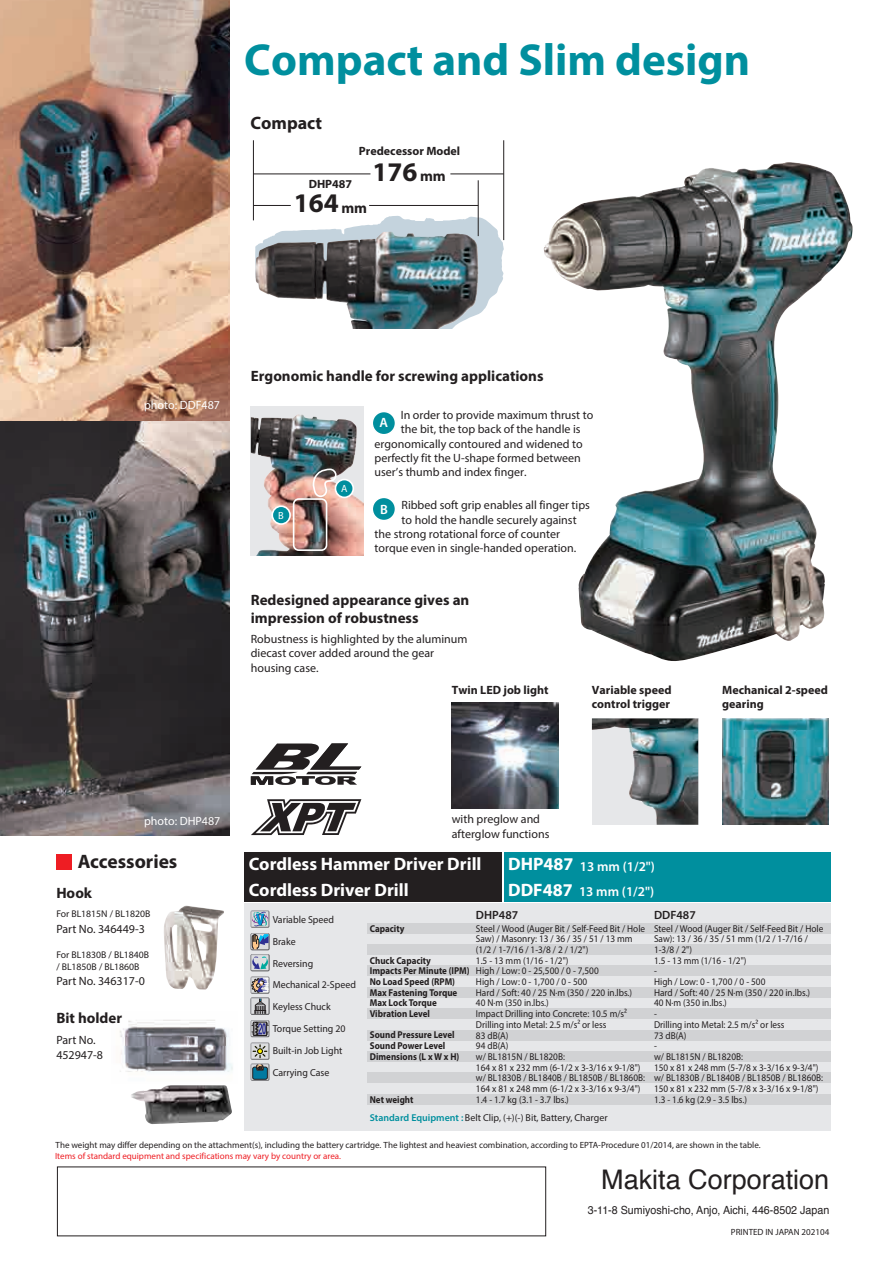
<style>
.page{position:relative;width:893px;height:1263px;background:#fff}
.page>*{position:absolute;margin:0;border:0;box-sizing:border-box;transform-origin:0 0}
.t1{font:700 45px "Myriad Pro";color:#008f9e}
.t2{font:27px "Helvetica";color:#231f20}
.t3{font:700 27px "Myriad Pro";color:#231f20}
.t4{font:700 19.5px "Myriad Pro";color:#231f20}
.t5{font:700 18px "Myriad Pro";color:#fff}
.t6{font:700 18px "Myriad Pro";color:#231f20}
.t7{font:700 15px/18px "Myriad Pro";color:#231f20}
.t8{font:600 13.5px "Myriad Pro";color:#fff}
.t9{font:12px/14.4px "Myriad Pro";color:#231f20}
.t10{font:700 12px/14.4px "Myriad Pro";color:#231f20}
.t11{font:12px "Myriad Pro";color:#fff}
.t12{font:600 12px "Myriad Pro";color:#231f20}
.t13{font:11.25px "Helvetica";color:#231f20;scale:.95 1}
.t14{font:10.35px "Myriad Pro";color:#fff}
.t15{font:10.2px/21.8px "Myriad Pro";color:#231f20}
.t16{font:10.05px/10.6px "Myriad Pro";color:#231f20;scale:.93 1}
.t17{font:700 10.05px/10.6px "Myriad Pro";color:#231f20;scale:.9 1}
.t18{font:9.9px "Myriad Pro";color:#231f20}
.t19{font:9.75px/12px "Myriad Pro";color:#231f20}
.t20{font:italic 9px "Myriad Pro";color:#231f20}
.t21{font:9px "Myriad Pro";color:#ee1d23}
.t22{font:9px "Myriad Pro";color:#231f20}
.s1{font-size:15px}
.s2{font-weight:700;font-size:18px}
.s3{font-weight:600;color:#008f9e}
</style>
<div class="page">
<div style="left:244px;top:877px;width:258px;height:25px;background:#231f20"></div>
<div style="left:504px;top:877px;width:327px;height:25px;background:#008f9e"></div>
<div style="left:244px;top:852px;width:258px;height:24px;background:#231f20"></div>
<div style="left:504px;top:852px;width:327px;height:24px;background:#008f9e"></div>
<div style="left:244px;top:904px;width:587px;height:227px;background:#e6e7e9"></div>
<div style="left:367px;top:923px;width:464px;height:10px;background:#d1d2d4"></div>
<div style="left:367px;top:944px;width:464px;height:11px;background:#d1d2d4"></div>
<div style="left:367px;top:965px;width:464px;height:11px;background:#d1d2d4"></div>
<div style="left:367px;top:987px;width:464px;height:10px;background:#d1d2d4"></div>
<div style="left:367px;top:1008px;width:464px;height:11px;background:#d1d2d4"></div>
<div style="left:367px;top:1030px;width:464px;height:10px;background:#d1d2d4"></div>
<div style="left:367px;top:1051px;width:464px;height:11px;background:#d1d2d4"></div>
<div style="left:367px;top:1072px;width:464px;height:11px;background:#d1d2d4"></div>
<div style="left:367px;top:1094px;width:464px;height:10px;background:#d1d2d4"></div>
<img style="left:543px;top:162px;width:283px;height:499px">
<img style="left:452px;top:702px;width:106px;height:107px">
<img style="left:592px;top:718px;width:106px;height:107px">
<img style="left:722px;top:718px;width:106px;height:106px">
<img style="left:119px;top:1020px;width:114px;height:52px">
<img style="left:131px;top:1085px;width:101px;height:39px">
<img style="left:164px;top:906px;width:60px;height:83px">
<img style="left:0;top:0;width:230px;height:835px">
<svg style="left:280px;top:216px;width:224px;height:98px"></svg>
<img style="left:255px;top:232px;width:223px;height:97px">
<div style="left:251px;top:407px;width:113px;height:149px;background:#e6e7e9"></div>
<img style="left:251px;top:414px;width:113px;height:142px">
<svg style="left:312px;top:467px;width:25px;height:31px"></svg>
<div style="left:272px;top:506px;width:18px;height:18px;background:#008f9e;border-radius:50%"></div>
<div style="left:271px;top:505px;width:20px;height:20px;border:2px solid #fff;border-radius:50%"></div>
<div style="left:335px;top:479px;width:18px;height:18px;background:#008f9e;border-radius:50%"></div>
<div style="left:335px;top:479px;width:19px;height:19px;border:2px solid #fff;border-radius:50%"></div>
<div style="left:293px;top:498px;width:34px;height:53px;border:2px solid #fff;border-radius:5px"></div>
<svg style="left:251px;top:911px;width:18px;height:17px"></svg>
<svg style="left:251px;top:911px;width:18px;height:16px"></svg>
<svg style="left:251px;top:933px;width:18px;height:38px"></svg>
<svg style="left:251px;top:998px;width:18px;height:17px"></svg>
<svg style="left:251px;top:977px;width:18px;height:37px"></svg>
<svg style="left:251px;top:1020px;width:18px;height:17px"></svg>
<svg style="left:251px;top:1064px;width:18px;height:17px"></svg>
<svg style="left:251px;top:1043px;width:18px;height:37px"></svg>
<div style="left:56px;top:854px;width:16px;height:15px;background:#ee1d23"></div>
<div style="left:372px;top:497px;width:23px;height:24px;background:#008f9e;border-radius:50%"></div>
<div style="left:372px;top:497px;width:24px;height:24px;border:2px solid #fff;border-radius:50%"></div>
<div style="left:372px;top:411px;width:23px;height:24px;background:#008f9e;border-radius:50%"></div>
<div style="left:372px;top:411px;width:24px;height:24px;border:2px solid #fff;border-radius:50%"></div>
<hr style="left:253px;top:140px;width:1px;height:80px;background:#231f20">
<hr style="left:478px;top:180px;width:1px;height:56px;background:#231f20">
<hr style="left:503px;top:140px;width:1px;height:100px;background:#231f20">
<hr style="left:253px;top:205px;width:38px;height:1px;background:#231f20">
<hr style="left:369px;top:205px;width:109px;height:1px;background:#231f20">
<hr style="left:253px;top:174px;width:117px;height:1px;background:#231f20">
<hr style="left:450px;top:174px;width:54px;height:1px;background:#231f20">
<svg style="left:251px;top:743px;width:110px;height:42px"></svg>
<svg style="left:251px;top:799px;width:110px;height:36px"></svg>
<h1 class="t1" style="left:244px;top:30px;width:507px">Compact and Slim design</h1>
<h3 class="t6" style="left:250px;top:112px;width:73px">Compact</h3>
<p class="t10" style="left:359px;top:144px;width:103px">Predecessor Model</p>
<h2 class="t3" style="left:373px;top:154px;width:75px">176 <span class="s1">mm</span></h2>
<p class="t10" style="left:309px;top:177px;width:45px">DHP487</p>
<h2 class="t3" style="left:294px;top:186px;width:75px">164 <span class="s1">mm</span></h2>
<p class="t11" style="left:144px;top:398px;width:77px">photo: DDF487</p>
<h3 class="t7" style="left:251px;top:367px;width:294px">Ergonomic handle for screwing applications</h3>
<p class="t9" style="left:401px;top:407px;width:194px">In order to provide maximum thrust to</p>
<p class="t9" style="left:401px;top:422px;width:181px">the bit, the top back of the handle is</p>
<p class="t9" style="left:375px;top:436px;width:210px">ergonomically contoured and widened to</p>
<p class="t9" style="left:375px;top:451px;width:208px">perfectly fit the U-shape formed between</p>
<p class="t9" style="left:375px;top:465px;width:153px">user’s thumb and index finger.</p>
<h3 class="t8" style="left:380px;top:414px;width:10px">A</h3>
<p class="t14" style="left:278px;top:509px;width:7px">B</p>
<p class="t14" style="left:341px;top:482px;width:8px">A</p>
<p class="t9" style="left:402px;top:498px;width:190px">Ribbed soft grip enables all finger tips</p>
<p class="t9" style="left:402px;top:512px;width:177px">to hold the handle securely against</p>
<p class="t9" style="left:375px;top:526px;width:187px">the strong rotational force of counter</p>
<p class="t9" style="left:375px;top:541px;width:203px">torque even in single-handed operation.</p>
<h3 class="t8" style="left:380px;top:500px;width:9px">B</h3>
<h3 class="t7" style="left:251px;top:591px;width:220px">Redesigned appearance gives an impression of robustness</h3>
<p class="t9" style="left:251px;top:631px;width:218px">Robustness is highlighted by the aluminum diecast cover added around the gear housing case.</p>
<p class="t10" style="left:452px;top:682px;width:98px">Twin LED job light</p>
<p class="t10" style="left:592px;top:682px;width:81px">Variable speed control trigger</p>
<p class="t10" style="left:722px;top:682px;width:107px">Mechanical 2-speed gearing</p>
<p class="t11" style="left:144px;top:814px;width:78px">photo: DHP487</p>
<h3 class="t4" style="left:78px;top:849px;width:101px">Accessories</h3>
<h3 class="t7" style="left:56px;top:884px;width:37px">Hook</h3>
<p class="t19" style="left:56px;top:907px;width:96px">For BL1815N / BL1820B</p>
<p class="t9" style="left:56px;top:921px;width:90px">Part No. 346449-3</p>
<p class="t19" style="left:56px;top:948px;width:94px">For BL1830B / BL1840B / BL1850B / BL1860B</p>
<p class="t9" style="left:56px;top:973px;width:90px">Part No. 346317-0</p>
<h3 class="t7" style="left:56px;top:1009px;width:67px">Bit holder</h3>
<p class="t9" style="left:56px;top:1032px;width:48px;line-height:15px">Part No.<br>452947-8</p>
<p class="t9" style="left:452px;top:812px;width:99px">with preglow and afterglow functions</p>
<h3 class="t5" style="left:249px;top:852px;width:234px">Cordless Hammer Driver Drill</h3>
<h3 class="t8" style="left:508px;top:857px;width:148px"><span class="s2">DHP487</span> 13 mm (1/2")</h3>
<h3 class="t5" style="left:249px;top:878px;width:161px">Cordless Driver Drill</h3>
<h3 class="t8" style="left:508px;top:883px;width:147px"><span class="s2">DDF487</span> 13 mm (1/2")</h3>
<p class="t17" style="left:370px;top:923px;width:40px">Capacity</p>
<p class="t17" style="left:370px;top:955px;width:112px">Chuck Capacity<br>Impacts Per Minute (IPM)<br>No Load Speed (RPM)<br>Max Fastening Torque<br>Max Lock Torque<br>Vibration Level</p>
<p class="t17" style="left:370px;top:1029px;width:101px">Sound Pressure Level<br>Sound Power Level<br>Dimensions (L x W x H)</p>
<p class="t17" style="left:370px;top:1093px;width:50px">Net weight</p>
<p class="t12" style="left:476px;top:907px;width:44px">DHP487</p>
<p class="t12" style="left:654px;top:907px;width:43px">DDF487</p>
<p class="t15" style="left:273px;top:908px;width:85px">Variable Speed<br>Brake<br>Reversing<br>Mechanical 2-Speed<br>Keyless Chuck<br>Torque Setting 20<br>Built-in Job Light<br>Carrying Case</p>
<p class="t16" style="left:476px;top:923px;width:184px">Steel / Wood (Auger Bit / Self-Feed Bit / Hole<br>Saw) / Masonry: 13 / 36 / 35 / 51 / 13 mm (1/2 / 1-7/16 / 1-3/8 / 2 / 1/2")<br>1.5 - 13 mm (1/16 - 1/2")<br>High / Low: 0 - 25,500 / 0 - 7,500<br>High / Low: 0 - 1,700 / 0 - 500<br>Hard / Soft: 40 / 25 N·m (350 / 220 in.lbs.)<br>40 N·m (350 in.lbs.)<br>Impact Drilling into Concrete: 10.5 m/s²<br>Drilling into Metal: 2.5 m/s² or less<br>83 dB(A)<br>94 dB(A)<br>w/ BL1815N / BL1820B:<br>164 x 81 x 232 mm (6-1/2 x 3-3/16 x 9-1/8") w/ BL1830B / BL1840B / BL1850B / BL1860B:<br>164 x 81 x 248 mm (6-1/2 x 3-3/16 x 9-3/4")<br>1.4 - 1.7 kg (3.1 - 3.7 lbs.)</p>
<p class="t16" style="left:654px;top:923px;width:184px">Steel / Wood (Auger Bit / Self-Feed Bit / Hole<br>Saw): 13 / 36 / 35 / 51 mm (1/2 / 1-7/16 /<br>1-3/8 / 2")<br>1.5 - 13 mm (1/16 - 1/2")<br>-<br>High / Low: 0 - 1,700 / 0 - 500<br>Hard / Soft: 40 / 25 N·m (350 / 220 in.lbs.)<br>40 N·m (350 in.lbs.)<br>-<br>Drilling into Metal: 2.5 m/s² or less<br>73 dB(A)<br>-<br>w/ BL1815N / BL1820B:<br>150 x 81 x 248 mm (5-7/8 x 3-3/16 x 9-3/4") w/ BL1830B / BL1840B / BL1850B / BL1860B:<br>150 x 81 x 232 mm (5-7/8 x 3-3/16 x 9-1/8")<br>1.3 - 1.6 kg (2.9 - 3.5 lbs.)</p>
<p class="t18" style="left:370px;top:1112px;width:239px"><span class="s3">Standard Equipment :</span> Belt Clip, (+)(-) Bit, Battery, Charger</p>
<p class="t20" style="left:56px;top:1139px;width:706px">The weight may differ depending on the attachment(s), including the battery cartridge. The lightest and heaviest combination, according to EPTA-Procedure 01/2014, are shown in the table.</p>
<p class="t21" style="left:55px;top:1150px;width:288px">Items of standard equipment and specifications may vary by country or area.</p>
<h2 class="t2" style="left:601px;top:1159px;width:230px">Makita Corporation</h2>
<p class="t13" style="left:588px;top:1201px;width:256px">3-11-8 Sumiyoshi-cho, Anjo, Aichi, 446-8502 Japan</p>
<p class="t22" style="left:731px;top:1227px;width:100px">PRINTED IN JAPAN 202104</p>
</div>
